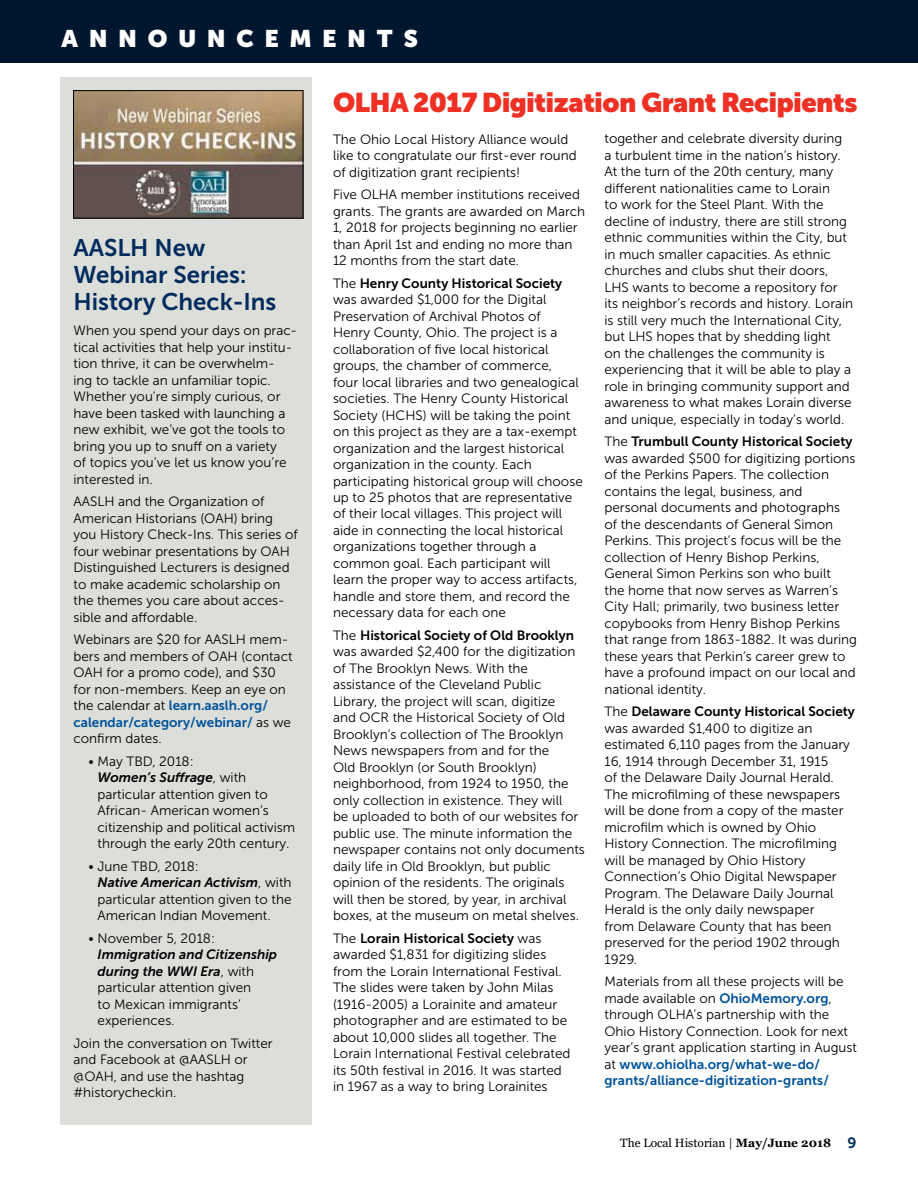
<style>
.page{position:relative;width:918px;height:1188px;background:#fff}
.page>*{position:absolute;margin:0;border:0;box-sizing:border-box;transform-origin:0 0}
.t1{font:900 27px "Museo Sans Display";letter-spacing:-.01em;color:#ee3124}
.t2{font:24px/27px "Museo Sans 700";color:#002b5c}
.t3{font:900 24px "Museo Sans Display";letter-spacing:.46em;color:#fff}
.t4{font:13.5px/16.5px "Museo Sans 300";color:#000}
.t5{font:13.5px "Museo Sans 700";color:#000}
.t6{font:13.5px/16.5px "Museo Sans 700";color:#00539b}
.t7{font:italic 13.5px/16.5px "Museo Sans 700";color:#000}
.t8{font:12px "Georgia";color:#000}
.s1{font-family:"Museo Sans 300";color:#000}
.s2{font-family:"Museo Sans 300";font-style:normal}
.s3{font-family:"Museo Sans 300"}
.s4{font-family:"Museo Sans 700";color:#00539b}
.s5{font-weight:700}
.s6{font-family:"Museo Sans 700";font-size:15px;color:#002b5c}
</style>
<div class="page">
<div style="left:0;top:0;width:918px;height:63px;background:#00162e"></div>
<div style="left:60px;top:77px;width:252px;height:1048px;background:#dcdeda"></div>
<img style="left:75px;top:92px;width:226px;height:124px">
<div style="left:73px;top:90px;width:230px;height:128px;border:1px solid #000"></div>
<h2 class="t3" style="left:62px;top:25px;width:358px">ANNOUNCEMENTS</h2>
<h2 class="t2" style="left:74px;top:234px;width:204px">AASLH New<br>Webinar Series:<br>History Check-Ins</h2>
<p class="t4" style="left:74px;top:322px;width:225px">When you spend your days on prac&shy;tical activities that help your institu&shy;tion thrive, it can be overwhelm&shy;ing to tackle an unfamiliar topic.<br>Whether you’re simply curious, or have been tasked with launching a new exhibit, we’ve got the tools to bring you up to snuff on a variety<br>of topics you’ve let us know you’re interested in.</p>
<p class="t4" style="left:74px;top:493px;width:226px">AASLH and the Organization of<br>American Historians (OAH) bring you History Check-Ins. This series of four webinar presentations by OAH<br>Distinguished Lecturers is designed to make academic scholarship on the themes you care about acces&shy;sible and affordable.</p>
<p class="t4" style="left:74px;top:631px;width:221px">Webinars are $20 for AASLH mem&shy;bers and members of OAH (contact<br>OAH for a promo code), and $30 for non-members. Keep an eye on</p>
<p class="t6" style="left:74px;top:697px;width:219px"><span class="s1">the calendar at</span> learn.aaslh.org/ calendar/category/webinar/ <span class="s1">as we</span></p>
<p class="t4" style="left:74px;top:730px;width:90px">confirm dates.</p>
<p class="t4" style="left:88px;top:753px;width:107px">• May TBD, 2018:</p>
<p class="t7" style="left:98px;top:769px;width:150px">Women’s Suffrage<span class="s2">, with</span></p>
<p class="t4" style="left:98px;top:786px;width:199px">particular attention given to<br>African- American women’s citizenship and political activism through the early 20th century.</p>
<p class="t4" style="left:88px;top:858px;width:112px">• June TBD, 2018:</p>
<p class="t7" style="left:98px;top:874px;width:196px">Native American Activism<span class="s2">, with</span></p>
<p class="t4" style="left:98px;top:891px;width:195px">particular attention given to the<br>American Indian Movement.</p>
<p class="t4" style="left:88px;top:930px;width:128px">• November 5, 2018:</p>
<p class="t7" style="left:98px;top:946px;width:181px">Immigration and Citizenship during the WWI Era<span class="s2">, with</span></p>
<p class="t4" style="left:98px;top:979px;width:155px">particular attention given to Mexican immigrants’ experiences.</p>
<p class="t4" style="left:74px;top:1035px;width:201px">Join the conversation on Twitter and Facebook at @AASLH or @OAH, and use the hashtag #historycheckin.</p>
<h1 class="t1" style="left:333px;top:87px;width:526px">OLHA 2017 Digitization Grant Recipients</h1>
<p class="t4" style="left:333px;top:131px;width:245px">The Ohio Local History Alliance would like to congratulate our first-ever round of digitization grant recipients!</p>
<p class="t4" style="left:333px;top:186px;width:254px">Five OLHA member institutions received grants. The grants are awarded on March 1, 2018 for projects beginning no earlier than April 1st and ending no more than 12 months from the start date.</p>
<p class="t5" style="left:333px;top:275px;width:231px"><span class="s3">The</span> Henry County Historical Society</p>
<p class="t4" style="left:333px;top:291px;width:251px">was awarded $1,000 for the Digital Preservation of Archival Photos of<br>Henry County, Ohio. The project is a collaboration of five local historical groups, the chamber of commerce,<br>four local libraries and two genealogical societies. The Henry County Historical Society (HCHS) will be taking the point on this project as they are a tax-exempt organization and the largest historical organization in the county. Each participating historical group will choose up to 25 photos that are representative of their local villages. This project will aide in connecting the local historical organizations together through a common goal. Each participant will learn the proper way to access artifacts, handle and store them, and record the necessary data for each one</p>
<p class="t5" style="left:333px;top:628px;width:243px"><span class="s3">The</span> Historical Society of Old Brooklyn</p>
<p class="t4" style="left:333px;top:644px;width:253px">was awarded $2,400 for the digitization of The Brooklyn News. With the assistance of the Cleveland Public Library, the project will scan, digitize<br>and OCR the Historical Society of Old Brooklyn’s collection of The Brooklyn News newspapers from and for the<br>Old Brooklyn (or South Brooklyn) neighborhood, from 1924 to 1950, the only collection in existence. They will<br>be uploaded to both of our websites for public use. The minute information the newspaper contains not only documents daily life in Old Brooklyn, but public opinion of the residents. The originals will then be stored, by year, in archival boxes, at the museum on metal shelves.</p>
<p class="t5" style="left:333px;top:931px;width:210px"><span class="s3">The</span> Lorain Historical Society <span class="s3">was</span></p>
<p class="t4" style="left:333px;top:947px;width:239px">awarded $1,831 for digitizing slides from the Lorain International Festival.<br>The slides were taken by John Milas (1916-2005) a Lorainite and amateur photographer and are estimated to be about 10,000 slides all together. The Lorain International Festival celebrated its 50th festival in 2016. It was started in 1967 as a way to bring Lorainites</p>
<p class="t4" style="left:604px;top:131px;width:250px">together and celebrate diversity during<br>a turbulent time in the nation’s history.<br>At the turn of the 20th century, many different nationalities came to Lorain<br>to work for the Steel Plant. With the decline of industry, there are still strong ethnic communities within the City, but in much smaller capacities. As ethnic churches and clubs shut their doors, LHS wants to become a repository for its neighbor’s records and history. Lorain is still very much the International City, but LHS hopes that by shedding light<br>on the challenges the community is experiencing that it will be able to play a role in bringing community support and awareness to what makes Lorain diverse and unique, especially in today’s world.</p>
<p class="t5" style="left:604px;top:434px;width:249px"><span class="s3">The</span> Trumbull County Historical Society</p>
<p class="t4" style="left:604px;top:450px;width:254px">was awarded $500 for digitizing portions of the Perkins Papers. The collection contains the legal, business, and personal documents and photographs<br>of the descendants of General Simon Perkins. This project’s focus will be the collection of Henry Bishop Perkins, General Simon Perkins son who built<br>the home that now serves as Warren’s City Hall; primarily, two business letter copybooks from Henry Bishop Perkins that range from 1863-1882. It was during these years that Perkin’s career grew to have a profound impact on our local and national identity.</p>
<p class="t5" style="left:604px;top:704px;width:252px"><span class="s3">The</span> Delaware County Historical Society</p>
<p class="t4" style="left:604px;top:720px;width:247px">was awarded $1,400 to digitize an estimated 6,110 pages from the January 16, 1914 through December 31, 1915<br>of the Delaware Daily Journal Herald.<br>The microfilming of these newspapers will be done from a copy of the master microfilm which is owned by Ohio History Connection. The microfilming will be managed by Ohio History Connection’s Ohio Digital Newspaper Program. The Delaware Daily Journal Herald is the only daily newspaper<br>from Delaware County that has been preserved for the period 1902 through 1929.</p>
<p class="t4" style="left:604px;top:973px;width:254px">Materials from all these projects will be made available on <span class="s4">OhioMemory.org</span>, through OLHA’s partnership with the Ohio History Connection. Look for next year’s grant application starting in August</p>
<p class="t6" style="left:604px;top:1056px;width:226px"><span class="s1">at</span> www.ohiolha.org/what-we-do/ grants/alliance-digitization-grants/</p>
<p class="t8" style="left:620px;top:1136px;width:238px">The Local Historian | <span class="s5">May/June 2018</span> <span class="s6">9</span></p>
</div>
